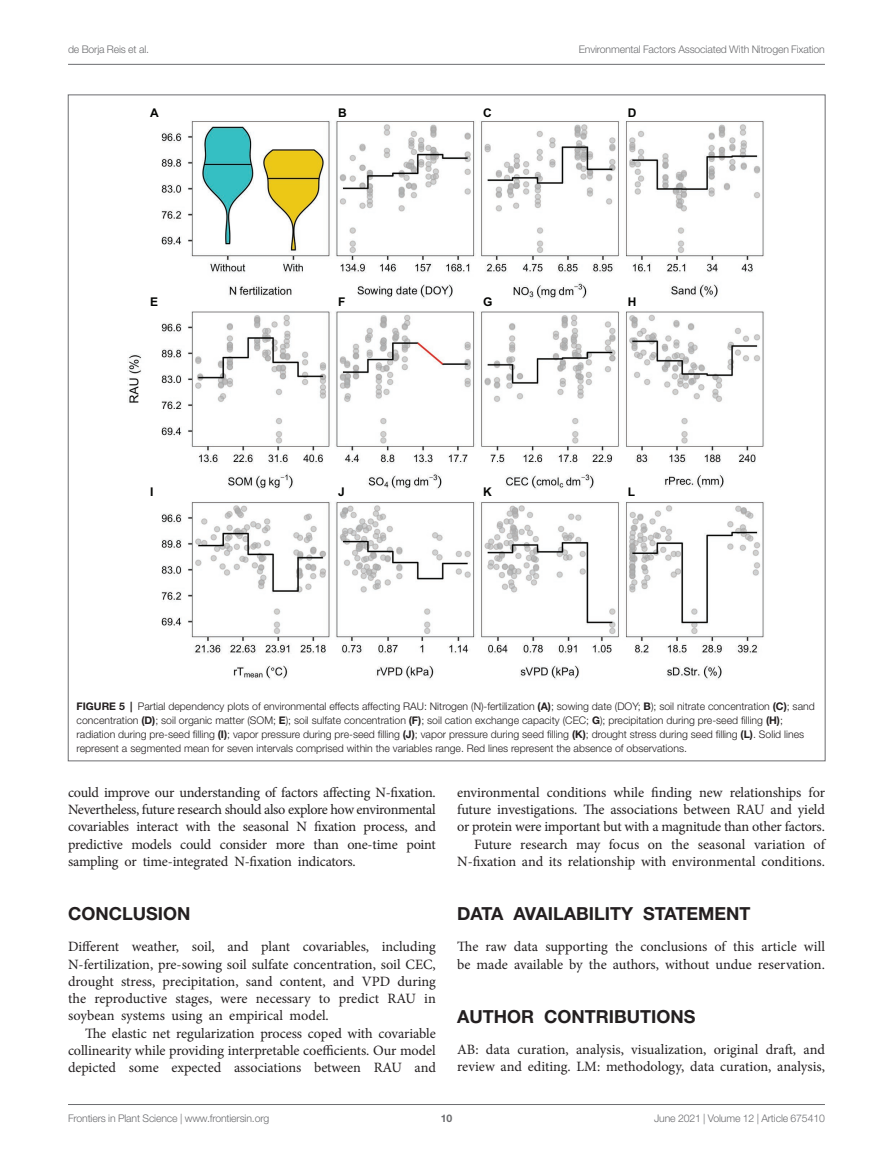
<style>
.page{position:relative;width:893px;height:1170px;background:#fff}
.page>*{position:absolute;margin:0;border:0;box-sizing:border-box;transform-origin:0 0}
.HEAD_1{font:700 18px "Helvetica Neue LT Std";color:#231f20}
.TEXT{font:14.25px/17.2px "Minion Pro";letter-spacing:-.01em;color:#231f20;text-align:justify}
.TEXT_FLUSH{font:14.25px/17.2px "Minion Pro";color:#231f20}
.t1{font:700 12px "Arial";color:#040503}
.FIG_LEG{font:300 10.5px/14.2px "Helvetica Neue LT Std";color:#231f20}
.t2{font:300 10.5px "Helvetica Neue LT Std";letter-spacing:-.015em;color:#6c6d70}
.t3{font:700 10.5px "Helvetica Neue LT Std";color:#6c6d70}
.s1{font-weight:700}
</style>
<div class="page">
<hr style="left:68px;top:64px;width:757px;height:1px;background:#6c6d70">
<hr style="left:68px;top:1104px;width:757px;height:1px;background:#6c6d70">
<img style="left:128px;top:121px;width:636px;height:559px">
<p class="t2" style="left:68px;top:42px;width:83px">de Borja Reis et al.</p>
<p class="t2" style="left:579px;top:42px;width:248px">Environmental Factors Associated With Nitrogen Fixation</p>
<p class="t1" style="left:150px;top:105px;width:10px">A</p>
<p class="t1" style="left:338px;top:105px;width:10px">B</p>
<p class="t1" style="left:483px;top:105px;width:10px">C</p>
<p class="t1" style="left:628px;top:105px;width:10px">D</p>
<p class="t1" style="left:150px;top:293px;width:10px">E</p>
<p class="t1" style="left:338px;top:293px;width:9px">F</p>
<p class="t1" style="left:483px;top:293px;width:11px">G</p>
<p class="t1" style="left:628px;top:293px;width:10px">H</p>
<p class="t1" style="left:150px;top:483px;width:5px">I</p>
<p class="t1" style="left:338px;top:483px;width:8px">J</p>
<p class="t1" style="left:483px;top:483px;width:10px">K</p>
<p class="t1" style="left:628px;top:483px;width:9px">L</p>
<p class="FIG_LEG" style="left:77px;top:698px;width:740px"><span class="s1">FIGURE 5 |</span> Partial dependency plots of environmental effects affecting RAU: Nitrogen (N)-fertilization <span class="s1">(A)</span>; sowing date (DOY; <span class="s1">B</span>); soil nitrate concentration <span class="s1">(C)</span>; sand concentration <span class="s1">(D)</span>; soil organic matter (SOM; <span class="s1">E</span>); soil sulfate concentration <span class="s1">(F)</span>; soil cation exchange capacity (CEC; <span class="s1">G</span>); precipitation during pre-seed filling <span class="s1">(H)</span>; radiation during pre-seed filling <span class="s1">(I)</span>; vapor pressure during pre-seed filling <span class="s1">(J)</span>; vapor pressure during seed filling <span class="s1">(K)</span>; drought stress during seed filling <span class="s1">(L)</span>. Solid lines represent a segmented mean for seven intervals comprised within the variables range. Red lines represent the absence of observations.</p>
<p class="TEXT" style="left:68px;top:783px;width:369px">could improve our understanding of factors affecting N-fixation.<br>Nevertheless, future research should also explore how environmental covariables interact with the seasonal N fixation process, and predictive models could consider more than one-time point sampling or time-integrated N-fixation indicators.</p>
<p class="HEAD_1" style="left:68px;top:902px;width:124px">CONCLUSION</p>
<p class="TEXT_FLUSH" style="left:68px;top:938px;width:369px;text-align:justify">Different weather, soil, and plant covariables, including N-fertilization, pre-sowing soil sulfate concentration, soil CEC, drought stress, precipitation, sand content, and VPD during the reproductive stages, were necessary to predict RAU in soybean systems using an empirical model.</p>
<p class="TEXT" style="left:68px;top:1024px;width:369px;text-indent:17px">The elastic net regularization process coped with covariable collinearity while providing interpretable coefficients. Our model depicted some expected associations between RAU and</p>
<p class="TEXT" style="left:457px;top:783px;width:369px">environmental conditions while finding new relationships for future investigations. The associations between RAU and yield or protein were important but with a magnitude than other factors.</p>
<p class="TEXT" style="left:457px;top:835px;width:369px;text-align:right">Future research may focus on the seasonal variation of<br>N-fixation and its relationship with environmental conditions.</p>
<p class="HEAD_1" style="left:457px;top:902px;width:295px">DATA AVAILABILITY STATEMENT</p>
<p class="TEXT_FLUSH" style="left:457px;top:938px;width:369px">The raw data supporting the conclusions of this article will be made available by the authors, without undue reservation.</p>
<p class="HEAD_1" style="left:457px;top:1004px;width:240px">AUTHOR CONTRIBUTIONS</p>
<p class="TEXT_FLUSH" style="left:457px;top:1040px;width:369px">AB: data curation, analysis, visualization, original draft, and review and editing. LM: methodology, data curation, analysis,</p>
<p class="t2" style="left:68px;top:1111px;width:203px">Frontiers in Plant Science | www.frontiersin.org</p>
<p class="t3" style="left:441px;top:1111px;width:13px">10</p>
<p class="t2" style="left:654px;top:1111px;width:172px">June 2021 | Volume 12 | Article 675410</p>
</div>
